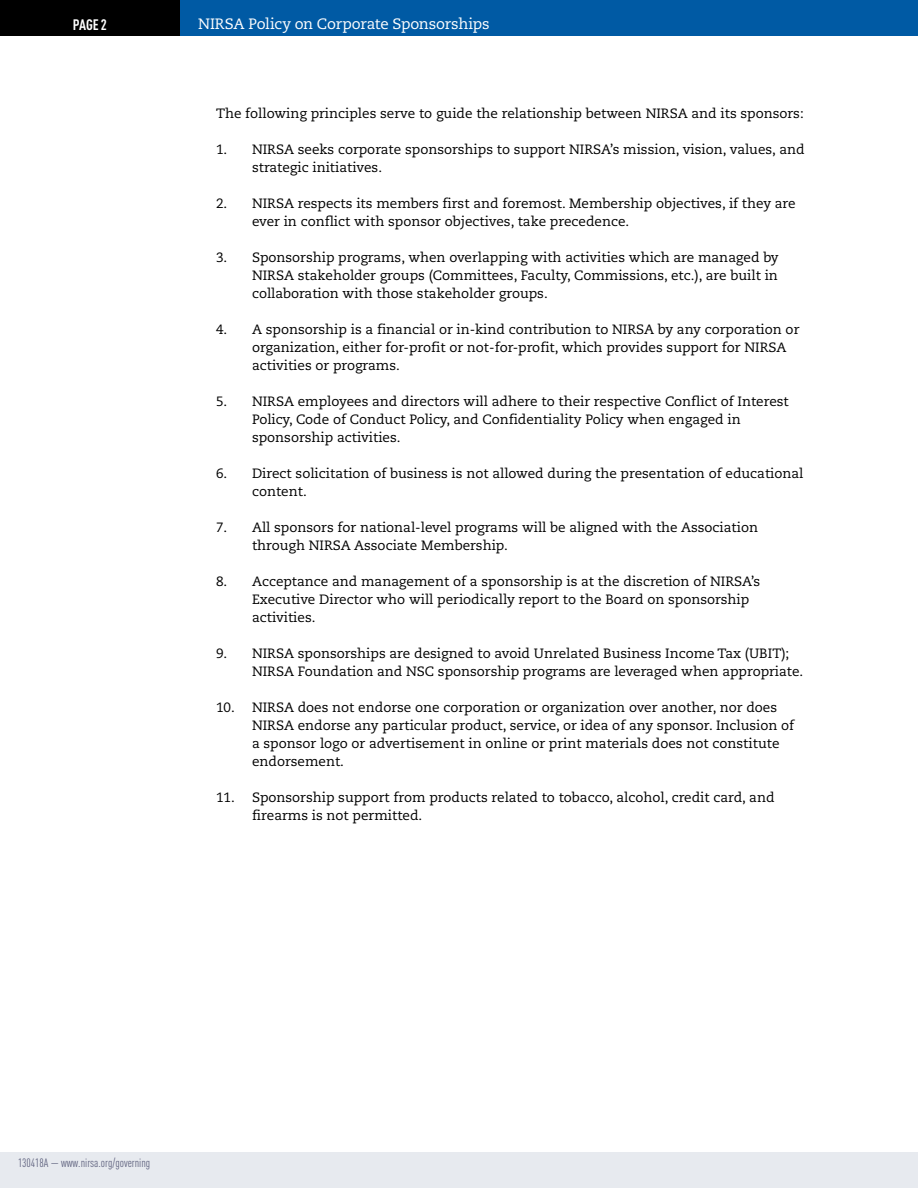
<style>
.page{position:relative;width:918px;height:1188px;background:#fff}
.page>*{position:absolute;margin:0;border:0;box-sizing:border-box;transform-origin:0 0}
.t1{font:15px "Caecilia";letter-spacing:-.01em;color:#fff}
.t2{font:700 15px "DIN Cond";color:#fff}
.t3{font:13.5px/18px "Caecilia";color:#000}
.t4{font:12px "DIN Cond";color:#616480}
</style>
<div class="page">
<div style="left:0;top:0;width:918px;height:36px;background:#005aa4"></div>
<div style="left:0;top:0;width:180px;height:36px;background:#000"></div>
<div style="left:0;top:1152px;width:918px;height:36px;background:#e7eaef"></div>
<p class="t2" style="left:73px;top:16px;width:36px">PAGE 2</p>
<p class="t1" style="left:198px;top:15px;width:293px">NIRSA Policy on Corporate Sponsorships</p>
<p class="t3" style="left:216px;top:104px;width:589px">The following principles serve to guide the relationship between NIRSA and its sponsors:</p>
<p class="t3" style="left:252px;top:140px;width:554px;text-indent:-36px">1. NIRSA seeks corporate sponsorships to support NIRSA’s mission, vision, values, and strategic initiatives.</p>
<p class="t3" style="left:252px;top:194px;width:545px;text-indent:-36px">2. NIRSA respects its members first and foremost. Membership objectives, if they are ever in conflict with sponsor objectives, take precedence.</p>
<p class="t3" style="left:252px;top:248px;width:528px;text-align:justify;text-indent:-36px">3. Sponsorship programs, when overlapping with activities which are managed by NIRSA stakeholder groups (Committees, Faculty, Commissions, etc.), are built in collaboration with those stakeholder groups.</p>
<p class="t3" style="left:252px;top:320px;width:549px;text-indent:-36px">4. A sponsorship is a financial or in-kind contribution to NIRSA by any corporation or organization, either for-profit or not-for-profit, which provides support for NIRSA activities or programs.</p>
<p class="t3" style="left:252px;top:392px;width:538px;text-indent:-36px">5. NIRSA employees and directors will adhere to their respective Conflict of Interest<br>Policy, Code of Conduct Policy, and Confidentiality Policy when engaged in sponsorship activities.</p>
<p class="t3" style="left:252px;top:464px;width:553px;text-indent:-36px">6. Direct solicitation of business is not allowed during the presentation of educational content.</p>
<p class="t3" style="left:252px;top:518px;width:508px;text-indent:-36px">7. All sponsors for national-level programs will be aligned with the Association through NIRSA Associate Membership.</p>
<p class="t3" style="left:252px;top:572px;width:510px;text-indent:-36px">8. Acceptance and management of a sponsorship is at the discretion of NIRSA’s<br>Executive Director who will periodically report to the Board on sponsorship activities.</p>
<p class="t3" style="left:252px;top:644px;width:553px;text-indent:-36px">9. NIRSA sponsorships are designed to avoid Unrelated Business Income Tax (UBIT);<br>NIRSA Foundation and NSC sponsorship programs are leveraged when appropriate.</p>
<p class="t3" style="left:252px;top:698px;width:544px;text-indent:-36px">10. NIRSA does not endorse one corporation or organization over another, nor does NIRSA endorse any particular product, service, or idea of any sponsor. Inclusion of a sponsor logo or advertisement in online or print materials does not constitute endorsement.</p>
<p class="t3" style="left:252px;top:788px;width:524px;text-indent:-36px">11. Sponsorship support from products related to tobacco, alcohol, credit card, and firearms is not permitted.</p>
<p class="t4" style="left:18px;top:1156px;width:134px">130418A — www.nirsa.org/governing</p>
</div>
